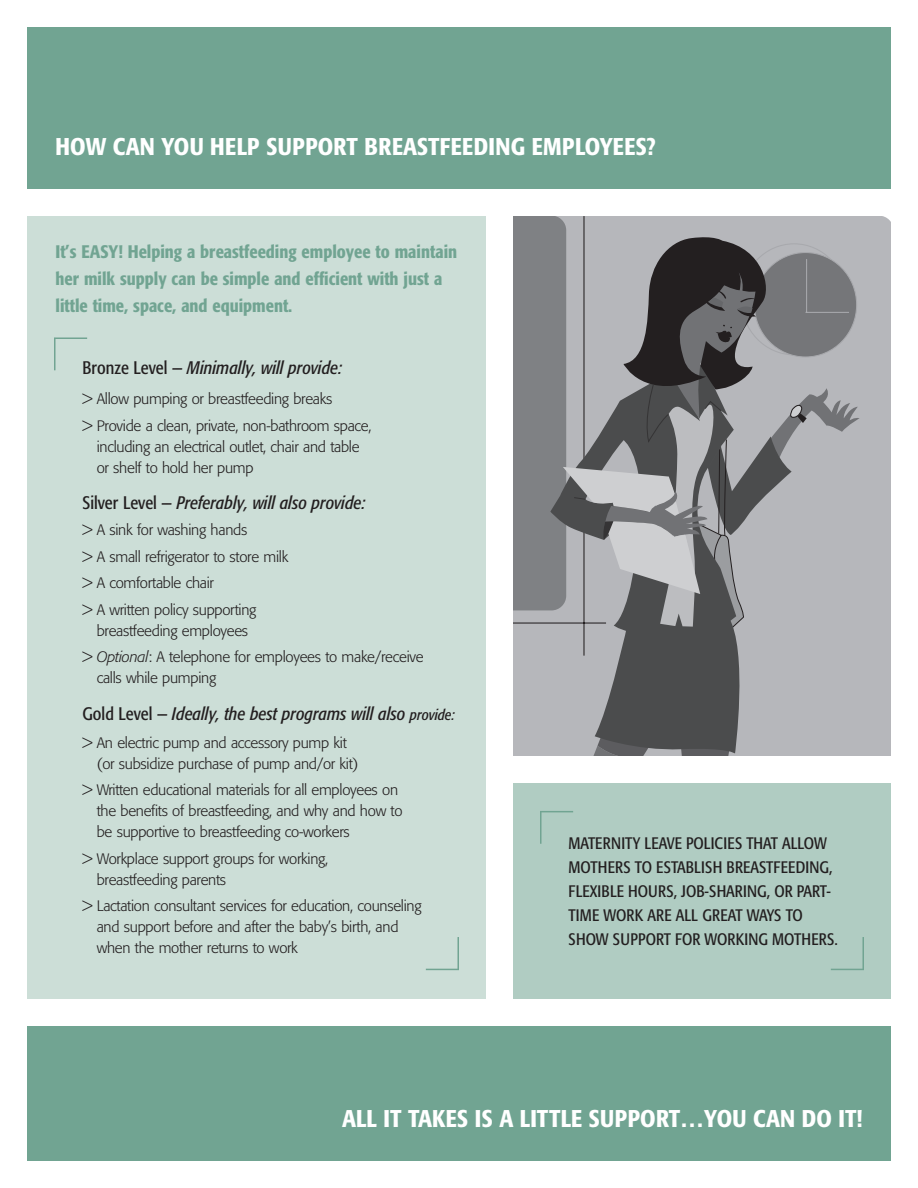
<style>
.page{position:relative;width:918px;height:1188px;background:#fff}
.page>*{position:absolute;margin:0;border:0;box-sizing:border-box;transform-origin:0 0}
.t1{font:500 condensed 24px "Formata";letter-spacing:.01em;color:#fff}
.t2{font:500 condensed 18px/27px "Formata";color:#71a492}
.t3{font:italic condensed 18px "Formata";color:#231f20}
.t4{font:condensed 16.5px/24px "Formata";color:#231f20}
.t5{font:300 15px/21px "Formata";letter-spacing:-.02em;color:#231f20}
.s1{font-style:normal}
.s2{font-style:italic}
.s3{font-size:15px}
</style>
<div class="page">
<div style="left:27px;top:216px;width:459px;height:783px;background:#ccded7"></div>
<div style="left:513px;top:783px;width:378px;height:216px;background:#b0ccc2"></div>
<div style="left:27px;top:1026px;width:864px;height:135px;background:#71a492"></div>
<div style="left:27px;top:27px;width:864px;height:162px;background:#71a492"></div>
<hr style="left:426px;top:969px;width:33px;height:1px;background:#71a492">
<hr style="left:458px;top:937px;width:1px;height:33px;background:#71a492">
<hr style="left:831px;top:969px;width:33px;height:1px;background:#71a492">
<hr style="left:862px;top:937px;width:2px;height:33px;background:#71a492">
<hr style="left:54px;top:338px;width:33px;height:1px;background:#71a492">
<hr style="left:54px;top:338px;width:2px;height:32px;background:#71a492">
<hr style="left:540px;top:811px;width:33px;height:1px;background:#71a492">
<hr style="left:540px;top:811px;width:2px;height:33px;background:#71a492">
<div style="left:860px;top:216px;width:31px;height:540px;background:#b6b7bb"></div>
<svg style="left:513px;top:216px;width:347px;height:540px"></svg>
<h1 class="t1" style="left:56px;top:136px;width:602px">HOW CAN YOU HELP SUPPORT BREASTFEEDING EMPLOYEES?</h1>
<p class="t2" style="left:56px;top:240px;width:403px">It’s EASY! Helping a breastfeeding employee to maintain her milk supply can be simple and efficient with just a little time, space, and equipment.</p>
<p class="t3" style="left:82px;top:360px;width:261px"><span class="s1">Bronze Level —</span> Minimally, will provide:</p>
<p class="t5" style="left:82px;top:387px;width:291px;line-height:26.4px">&gt; Allow pumping or breastfeeding breaks<br>&gt; Provide a clean, private, non-bathroom space,</p>
<p class="t5" style="left:97px;top:437px;width:264px">including an electrical outlet, chair and table or shelf to hold her pump</p>
<p class="t3" style="left:82px;top:496px;width:285px"><span class="s1">Silver Level —</span> Preferably, will also provide:</p>
<p class="t5" style="left:82px;top:518px;width:207px;line-height:26.4px">&gt; A sink for washing hands<br>&gt; A small refrigerator to store milk &gt; A comfortable chair<br>&gt; A written policy supporting</p>
<p class="t5" style="left:82px;top:618px;width:343px;line-height:26.4px;text-indent:14px">breastfeeding employees<br>&gt; <span class="s2">Optional</span>: A telephone for employees to make/receive</p>
<p class="t5" style="left:97px;top:668px;width:121px">calls while pumping</p>
<p class="t3" style="left:82px;top:707px;width:374px"><span class="s1">Gold Level —</span> Ideally, the best programs will also <span class="s3">provide:</span></p>
<p class="t5" style="left:97px;top:733px;width:263px;text-indent:-14px">&gt; An electric pump and accessory pump kit (or subsidize purchase of pump and/or kit)</p>
<p class="t5" style="left:97px;top:780px;width:307px;text-indent:-14px">&gt; Written educational materials for all employees on the benefits of breastfeeding, and why and how to be supportive to breastfeeding co-workers</p>
<p class="t5" style="left:97px;top:849px;width:233px;text-indent:-14px">&gt; Workplace support groups for working, breastfeeding parents</p>
<p class="t5" style="left:97px;top:896px;width:326px;text-indent:-14px">&gt; Lactation consultant services for education, counseling and support before and after the baby’s birth, and when the mother returns to work</p>
<p class="t4" style="left:568px;top:832px;width:271px">MATERNITY LEAVE POLICIES THAT ALLOW MOTHERS TO ESTABLISH BREASTFEEDING, FLEXIBLE HOURS, JOB-SHARING, OR PART-TIME WORK ARE ALL GREAT WAYS TO SHOW SUPPORT FOR WORKING MOTHERS.</p>
<h1 class="t1" style="left:342px;top:1108px;width:522px">ALL IT TAKES IS A LITTLE SUPPORT…YOU CAN DO IT!</h1>
</div>
